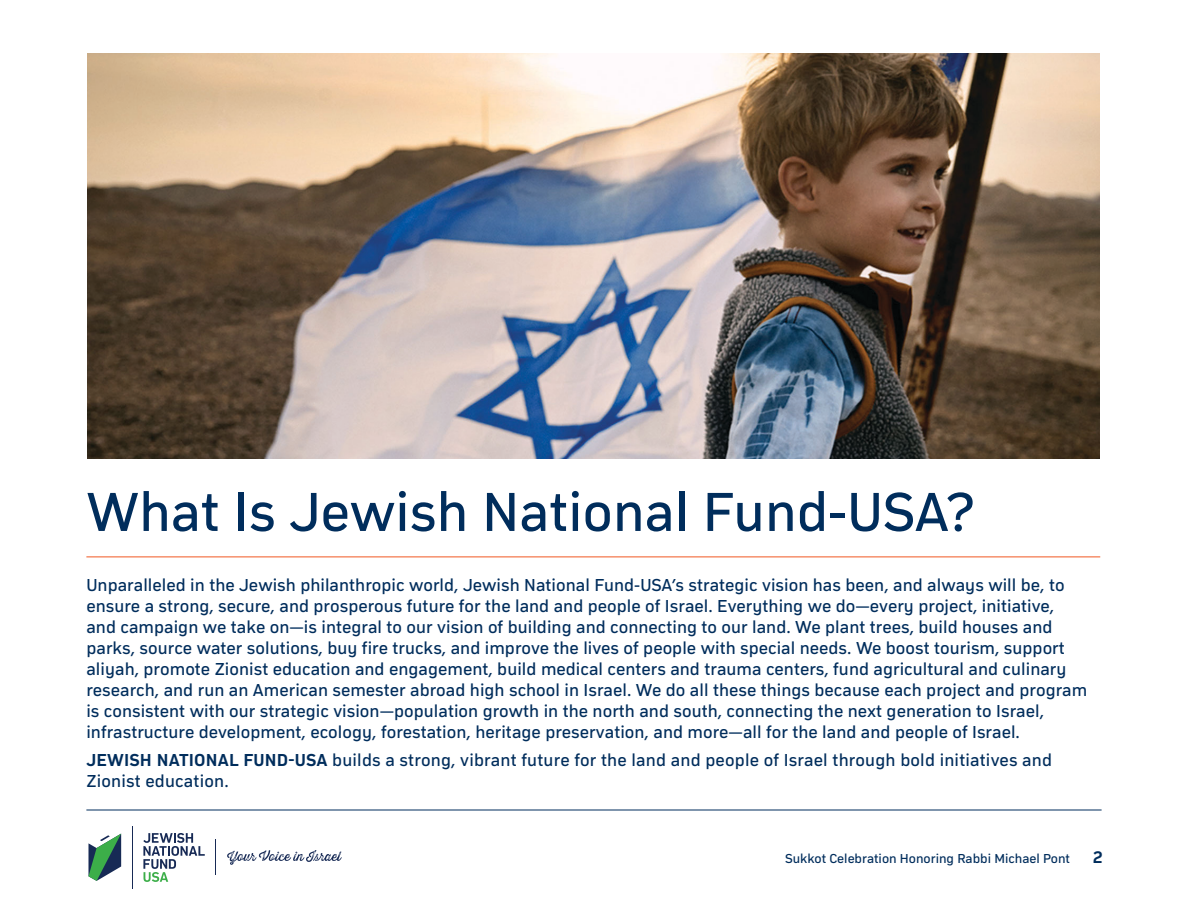
<style>
.page{position:relative;width:1188px;height:918px;background:#fff}
.page>*{position:absolute;margin:0;border:0;box-sizing:border-box;transform-origin:0 0}
.t1{font:57px "Compasse";color:#002d5c}
.Body_Text{font:18px/21px "Compasse";letter-spacing:.005em;color:#002d5c}
.t2{font:13.5px "Compasse";color:#002d5c}
.s1{font-weight:700}
.s2{font-weight:700;font-size:18px}
</style>
<div class="page">
<hr style="left:86px;top:810px;width:1016px;height:1px;background:#002d5c">
<hr style="left:216px;top:840px;width:1px;height:35px;background:#172a55">
<svg style="left:227px;top:850px;width:115px;height:15px"></svg>
<hr style="left:132px;top:826px;width:1px;height:63px;background:#172a55">
<svg style="left:88px;top:834px;width:33px;height:47px"></svg>
<svg style="left:143px;top:833px;width:62px;height:49px"></svg>
<img style="left:87px;top:53px;width:1013px;height:406px">
<hr style="left:86px;top:557px;width:1014px;height:1px;background:#f15822">
<p class="t1" style="left:86px;top:479px;width:889px">What Is Jewish National Fund-USA?</p>
<p class="Body_Text" style="left:86px;top:574px;width:1002px">Unparalleled in the Jewish philanthropic world, Jewish National Fund-USA’s strategic vision has been, and always will be, to ensure a strong, secure, and prosperous future for the land and people of Israel. Everything we do—every project, initiative, and campaign we take on—is integral to our vision of building and connecting to our land. We plant trees, build houses and parks, source water solutions, buy fire trucks, and improve the lives of people with special needs. We boost tourism, support aliyah, promote Zionist education and engagement, build medical centers and trauma centers, fund agricultural and culinary research, and run an American semester abroad high school in Israel. We do all these things because each project and program is consistent with our strategic vision—population growth in the north and south, connecting the next generation to Israel, infrastructure development, ecology, forestation, heritage preservation, and more—all for the land and people of Israel.</p>
<p class="Body_Text" style="left:86px;top:749px;width:967px"><span class="s1">JEWISH NATIONAL FUND-USA</span> builds a strong, vibrant future for the land and people of Israel through bold initiatives and<br>Zionist education.</p>
<p class="t2" style="left:785px;top:850px;width:319px">Sukkot Celebration Honoring Rabbi Michael Pont <span class="s2">2</span></p>
</div>
